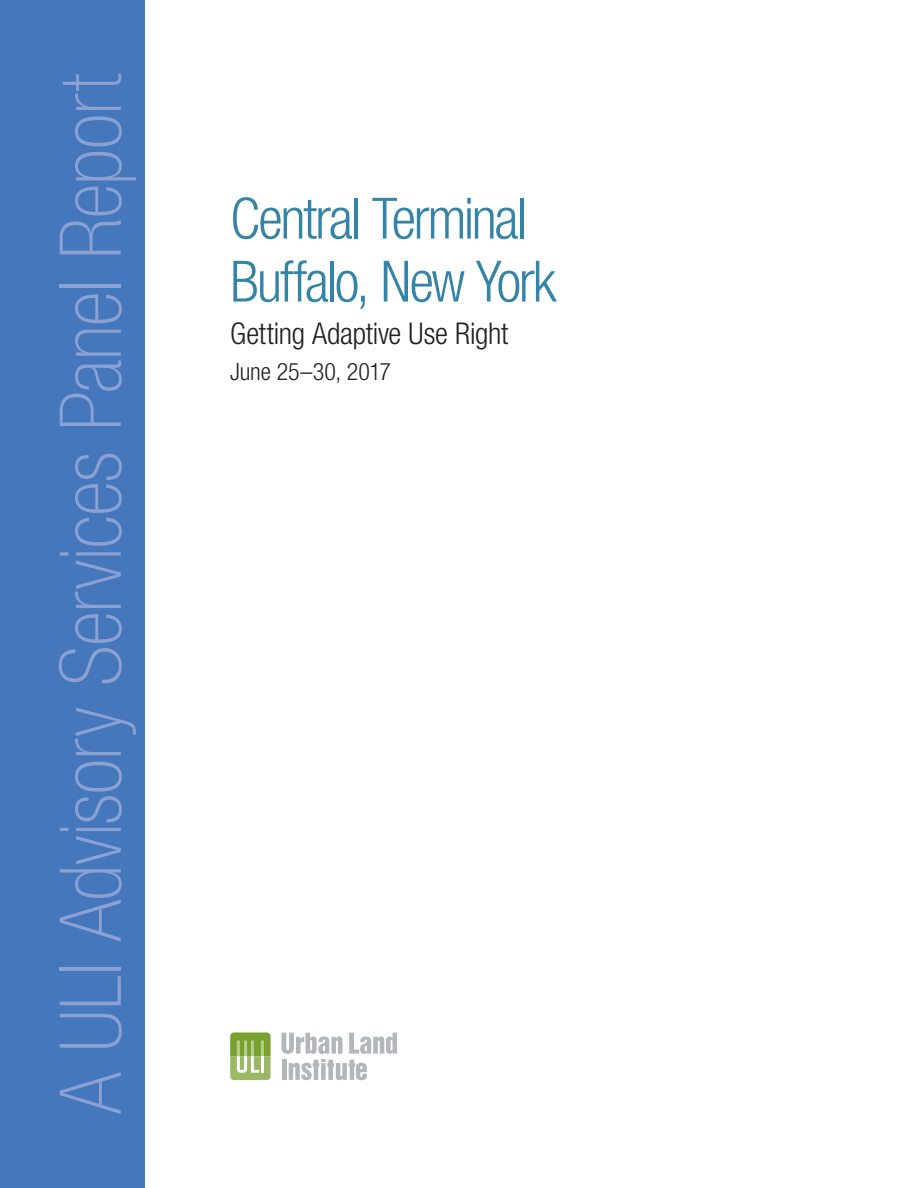
<style>
.page{position:relative;width:919px;height:1188px;background:#fff}
.page>*{position:absolute;margin:0;border:0;box-sizing:border-box;transform-origin:0 0}
.t1{font:100 condensed 85.5px "Helvetica Neue LT Std";letter-spacing:-.015em;color:#8ba1d2}
.t2{font:300 condensed 57px/63px "Helvetica Neue LT Std";letter-spacing:-.04em;color:#3484a7}
.t3{font:300 condensed 30px "Helvetica Neue LT Std";letter-spacing:-.01em;color:#231f20}
.t4{font:300 condensed 24px "Helvetica Neue LT Std";letter-spacing:-.01em;color:#231f20}
</style>
<div class="page">
<div style="left:0;top:0;width:145px;height:1187px;background:#4477bc"></div>
<svg style="left:281px;top:1032px;width:116px;height:48px"></svg>
<svg style="left:230px;top:1032px;width:40px;height:48px;background:#9dbb68"></svg>
<p class="t1" style="left:43px;top:1113px;width:1041px;rotate:-90deg">A ULI Advisory Services Panel Report</p>
<p class="t2" style="left:230px;top:186px;width:327px">Central Terminal<br>Buffalo, New York</p>
<p class="t3" style="left:230px;top:316px;width:280px">Getting Adaptive Use Right</p>
<p class="t4" style="left:230px;top:357px;width:162px">June 25–30, 2017</p>
</div>
